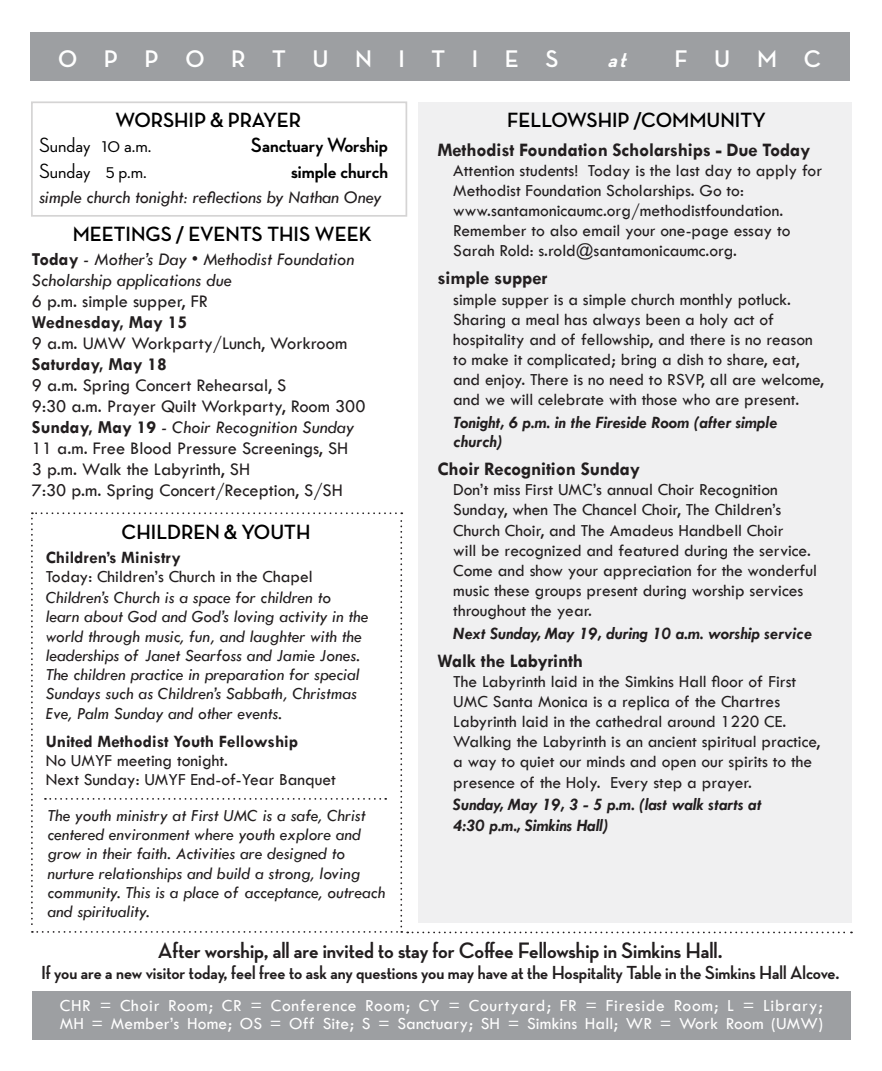
<style>
.page{position:relative;width:882px;height:1071px;background:#fff}
.page>*{position:absolute;margin:0;border:0;box-sizing:border-box;transform-origin:0 0}
.t1{font:700 24.5px "Neutra Disp";color:#fff}
.t2{font:italic 700 24.5px "Neutra Disp";color:#fff}
.t3{font:700 22.75px "Neutra Disp";color:#221e1f}
.t4{font:700 21px "Neutra Disp";color:#000}
.t5{font:500 21px "Neutra Disp";color:#000}
.t6{font:700 19.25px "Neutra Disp";color:#221e1f}
.t7{font:700 19.25px "Tw Cen";letter-spacing:-.01em;color:#221e1f}
.t8{font:18.38px/21px "Tw Cen";color:#221e1f}
.t9{font:italic 18.38px/21px "Tw Cen";color:#221e1f}
.t10{font:700 18.38px "Tw Cen";color:#221e1f}
.t11{font:17.5px/20.1px "Tw Cen";color:#221e1f}
.t12{font:italic 17.5px/19.2px "Tw Cen";color:#221e1f}
.t13{font:italic 700 17.5px/19.2px "Tw Cen";color:#221e1f}
.t14{font:17.5px/18.4px "Tw Cen";letter-spacing:.02em;color:#fff}
.t15{font:700 17.5px "Tw Cen";color:#221e1f}
.s1{font-weight:700;font-style:normal}
.s2{font-weight:700}
.s3{font-style:italic}
</style>
<div class="page">
<div style="left:419px;top:102px;width:433px;height:821px;background:#f0f0f1"></div>
<div style="left:32px;top:991px;width:819px;height:49px;background:#9d9fa2"></div>
<div style="left:30px;top:32px;width:819px;height:49px;background:#9d9fa2"></div>
<svg style="left:31px;top:512px;width:821px;height:421px"></svg>
<h1 class="t1" style="left:58px;top:45px;width:502px">O P P O R T U N I T I E S</h1>
<h1 class="t2" style="left:607px;top:45px;width:27px">at</h1>
<h1 class="t1" style="left:675px;top:45px;width:148px">F U M C</h1>
<p class="t4" style="left:115px;top:109px;width:187px">WORSHIP &amp; PRAYER</p>
<p class="t5" style="left:39px;top:133px;width:114px">Sunday 10 a.m.</p>
<p class="t4" style="left:251px;top:133px;width:139px">Sanctuary Worship</p>
<p class="t5" style="left:39px;top:160px;width:109px">Sunday 5 p.m.</p>
<p class="t4" style="left:291px;top:159px;width:99px">simple church</p>
<p class="t9" style="left:39px;top:186px;width:344px">simple church tonight: reflections by Nathan Oney</p>
<p class="t4" style="left:73px;top:222px;width:300px">MEETINGS / EVENTS THIS WEEK</p>
<p class="t9" style="left:32px;top:248px;width:324px"><span class="s1">Today</span> - Mother’s Day • Methodist Foundation<br>Scholarship applications due</p>
<p class="t8" style="left:32px;top:291px;width:177px">6 p.m. simple supper, FR</p>
<p class="t10" style="left:32px;top:311px;width:157px">Wednesday, May 15</p>
<p class="t8" style="left:32px;top:333px;width:317px">9 a.m. UMW Workparty/Lunch, Workroom</p>
<p class="t10" style="left:32px;top:353px;width:137px">Saturday, May 18</p>
<p class="t8" style="left:32px;top:375px;width:335px">9 a.m. Spring Concert Rehearsal, S<br>9:30 a.m. Prayer Quilt Workparty, Room 300<br><span class="s2">Sunday, May 19</span> <span class="s3">- Choir Recognition Sunday </span>11 a.m. Free Blood Pressure Screenings, SH<br>3 p.m. Walk the Labyrinth, SH<br>7:30 p.m. Spring Concert/Reception, S/SH</p>
<p class="t4" style="left:122px;top:520px;width:190px">CHILDREN &amp; YOUTH</p>
<p class="t15" style="left:46px;top:547px;width:136px">Children’s Ministry</p>
<p class="t11" style="left:46px;top:567px;width:269px">Today: Children’s Church in the Chapel</p>
<p class="t12" style="left:46px;top:588px;width:324px">Children’s Church is a space for children to learn about God and God’s loving activity in the world through music, fun, and laughter with the leaderships of Janet Searfoss and Jamie Jones.<br>The children practice in preparation for special Sundays such as Children’s Sabbath, Christmas Eve, Palm Sunday and other events.</p>
<p class="t15" style="left:46px;top:731px;width:254px">United Methodist Youth Fellowship</p>
<p class="t11" style="left:46px;top:751px;width:292px;line-height:19.2px">No UMYF meeting tonight.<br>Next Sunday: UMYF End-of-Year Banquet</p>
<p class="t12" style="left:47px;top:806px;width:340px">The youth ministry at First UMC is a safe, Christ centered environment where youth explore and grow in their faith. Activities are designed to nurture relationships and build a strong, loving community. This is a place of acceptance, outreach and spirituality.</p>
<p class="t4" style="left:507px;top:109px;width:260px">FELLOWSHIP /COMMUNITY</p>
<p class="t7" style="left:438px;top:138px;width:374px">Methodist Foundation Scholarships - Due Today</p>
<p class="t11" style="left:453px;top:160px;width:370px">Attention students! Today is the last day to apply for Methodist Foundation Scholarships. Go to: www.santamonicaumc.org/methodistfoundation.<br>Remember to also email your one-page essay to Sarah Rold: s.rold@santamonicaumc.org.</p>
<p class="t7" style="left:438px;top:267px;width:111px">simple supper</p>
<p class="t11" style="left:453px;top:289px;width:372px">simple supper is a simple church monthly potluck.<br>Sharing a meal has always been a holy act of hospitality and of fellowship, and there is no reason to make it complicated; bring a dish to share, eat, and enjoy. There is no need to RSVP, all are welcome, and we will celebrate with those who are present.</p>
<p class="t13" style="left:453px;top:412px;width:326px">Tonight, 6 p.m. in the Fireside Room (after simple church)</p>
<p class="t7" style="left:438px;top:458px;width:204px">Choir Recognition Sunday</p>
<p class="t11" style="left:453px;top:480px;width:365px">Don’t miss First UMC’s annual Choir Recognition Sunday, when The Chancel Choir, The Children’s Church Choir, and The Amadeus Handbell Choir<br>will be recognized and featured during the service.<br>Come and show your appreciation for the wonderful music these groups present during worship services throughout the year.</p>
<p class="t13" style="left:453px;top:623px;width:360px">Next Sunday, May 19, during 10 a.m. worship service</p>
<p class="t7" style="left:438px;top:649px;width:147px">Walk the Labyrinth</p>
<p class="t11" style="left:453px;top:671px;width:369px">The Labyrinth laid in the Simkins Hall floor of First UMC Santa Monica is a replica of the Chartres Labyrinth laid in the cathedral around 1220 CE.<br>Walking the Labyrinth is an ancient spiritual practice, a way to quiet our minds and open our spirits to the presence of the Holy. Every step a prayer.</p>
<p class="t13" style="left:453px;top:794px;width:310px;line-height:21px">Sunday, May 19, 3 - 5 p.m. (last walk starts at<br>4:30 p.m., Simkins Hall)</p>
<h2 class="t3" style="left:158px;top:938px;width:566px">After worship, all are invited to stay for Coffee Fellowship in Simkins Hall.</h2>
<p class="t6" style="left:41px;top:962px;width:800px">If you are a new visitor today, feel free to ask any questions you may have at the Hospitality Table in the Simkins Hall Alcove.</p>
<p class="t14" style="left:60px;top:996px;width:765px">CHR = Choir Room; CR = Conference Room; CY = Courtyard; FR = Fireside Room; L = Library;<br>MH = Member’s Home; OS = Off Site; S = Sanctuary; SH = Simkins Hall; WR = Work Room (UMW)</p>
</div>
